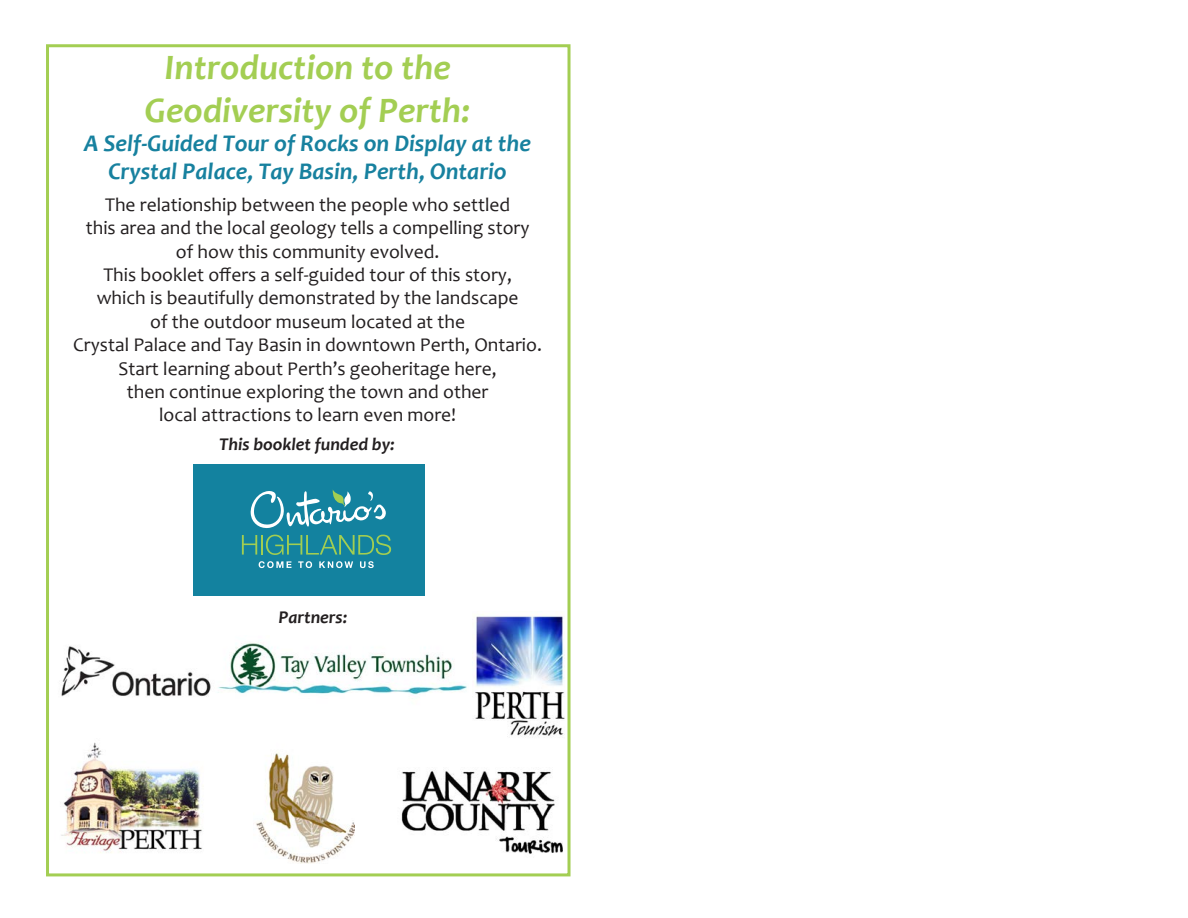
<style>
.page{position:relative;width:1188px;height:918px;background:#fff}
.page>*{position:absolute;margin:0;border:0;box-sizing:border-box;transform-origin:0 0}
.t1{font:italic 700 36px "Candara";color:#a3ce53}
.t2{font:italic 700 24px/28.8px "Candara";color:#17819f;text-align:center}
.t3{font:19.5px/23.4px "Candara";color:#231f20;text-align:center}
.t4{font:italic 700 18px "Candara";color:#231f20}
</style>
<div class="page">
<div style="left:193px;top:464px;width:231px;height:132px;background:#13829f"></div>
<svg style="left:242px;top:535px;width:15px;height:20px"></svg>
<hr style="left:261px;top:535px;width:2px;height:20px;background:#a2ce51">
<svg style="left:266px;top:535px;width:125px;height:20px"></svg>
<svg style="left:259px;top:561px;width:33px;height:7px"></svg>
<svg style="left:298px;top:561px;width:14px;height:7px"></svg>
<svg style="left:319px;top:561px;width:34px;height:7px"></svg>
<svg style="left:360px;top:561px;width:14px;height:7px"></svg>
<svg style="left:250px;top:490px;width:136px;height:39px"></svg>
<img style="left:401px;top:771px;width:162px;height:83px">
<img style="left:218px;top:643px;width:249px;height:52px">
<img style="left:61px;top:742px;width:142px;height:111px">
<img style="left:256px;top:752px;width:99px;height:112px">
<div style="left:46px;top:44px;width:525px;height:832px;border:3px solid #a3ce53"></div>
<img style="left:475px;top:614px;width:90px;height:123px">
<img style="left:61px;top:646px;width:150px;height:51px">
<p class="t1" style="left:164px;top:44px;width:288px">Introduction to the</p>
<p class="t1" style="left:145px;top:88px;width:327px">Geodiversity of Perth:</p>
<p class="t2" style="left:84px;top:128px;width:448px">A Self-Guided Tour of Rocks on Display at the<br>Crystal Palace, Tay Basin, Perth, Ontario</p>
<p class="t3" style="left:105px;top:193px;width:407px">The relationship between the people who settled</p>
<p class="t3" style="left:86px;top:216px;width:445px">this area and the local geology tells a compelling story of how this community evolved.</p>
<p class="t3" style="left:103px;top:263px;width:410px">This booklet offers a self-guided tour of this story,</p>
<p class="t3" style="left:73px;top:286px;width:470px">which is beautifully demonstrated by the landscape<br>of the outdoor museum located at the<br>Crystal Palace and Tay Basin in downtown Perth, Ontario.<br>Start learning about Perth’s geoheritage here,<br>then continue exploring the town and other<br>local attractions to learn even more!</p>
<p class="t4" style="left:219px;top:432px;width:177px">This booklet funded by:</p>
<p class="t4" style="left:278px;top:605px;width:70px">Partners:</p>
</div>
